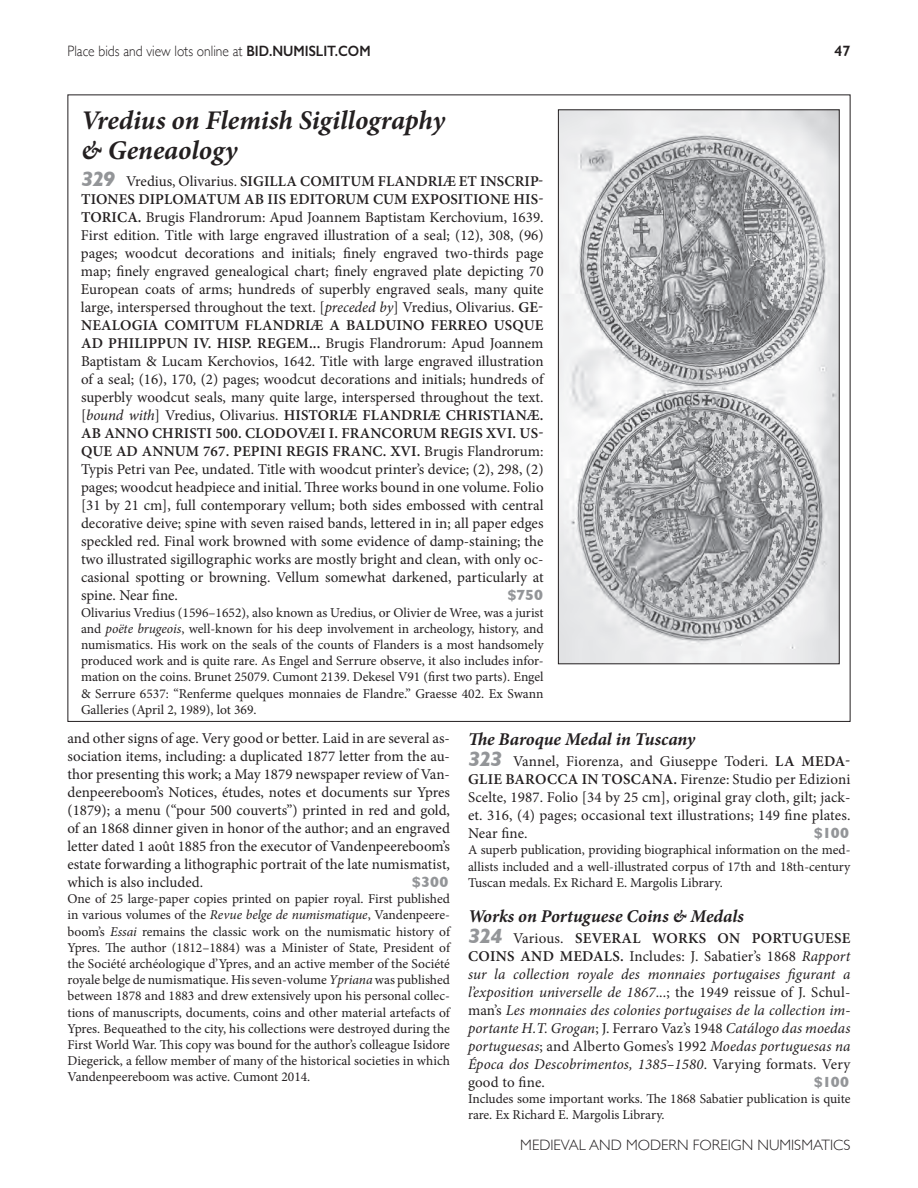
<style>
.page{position:relative;width:918px;height:1188px;background:#fff}
.page>*{position:absolute;margin:0;border:0;box-sizing:border-box;transform-origin:0 0}
.t1{font:italic 700 27px/30px "Minion Pro";letter-spacing:-.005em;color:#231f20}
.t2{font:italic 700 18px "Minion Pro";color:#231f20}
.t3{font:15px/18px "Minion Pro";color:#231f20;text-align:justify}
.t4{font:italic 15px/18px "Minion Pro";letter-spacing:.005em;color:#231f20;text-align:justify}
.t5{font:300 15px "Gill Sans";color:#231f20;scale:.9 1}
.t6{font:300 15px "Gill Sans";color:#231f20}
.t7{font:700 15px "Gill Sans";letter-spacing:.005em;color:#939598}
.t8{font:600 15px "Gill Sans";color:#231f20}
.t9{font:13.5px/16.2px "Minion Pro";color:#231f20;text-align:justify}
.s1{font-weight:600}
.s2{font-family:"Gill Sans";font-weight:700;font-style:italic;font-size:21px;color:#939598}
.s3{font-style:italic}
.s4{font-family:"Gill Sans";font-weight:700;font-size:21px;color:#939598}
.s5{font-style:normal}
.s6{font-weight:600;font-style:normal}
</style>
<div class="page">
<img style="left:560px;top:111px;width:278px;height:551px">
<div style="left:558px;top:109px;width:282px;height:555px;border:1px solid #231f20"></div>
<p class="t5" style="left:68px;top:39px;width:338px">Place bids and view lots online at <span class="s1">BID.NUMISLIT.COM</span></p>
<p class="t8" style="left:835px;top:42px;width:17px">47</p>
<h1 class="t1" style="left:81px;top:105px;width:366px">Vredius on Flemish Sigillography &amp; Geneaology</h1>
<p class="t3" style="left:81px;top:173px;width:464px"><span class="s2">329</span> Vredius, Olivarius. <span class="s1">SIGILLA COMITUM FLANDRIÆ ET INSCRIP-TIONES DIPLOMATUM AB IIS EDITORUM CUM EXPOSITIONE HIS-TORICA.</span> Brugis Flandrorum: Apud Joannem Baptistam Kerchovium, 1639.<br>First edition. Title with large engraved illustration of a seal; (12), 308, (96) pages; woodcut decorations and initials; finely engraved two-thirds page map; finely engraved genealogical chart; finely engraved plate depicting 70<br>European coats of arms; hundreds of superbly engraved seals, many quite large, interspersed throughout the text. [<span class="s3">preceded by</span>] Vredius, Olivarius. <span class="s1">GE-NEALOGIA COMITUM FLANDRIÆ A BALDUINO FERREO USQUE AD PHILIPPUN IV. HISP. REGEM...</span> Brugis Flandrorum: Apud Joannem Baptistam &amp; Lucam Kerchovios, 1642. Title with large engraved illustration of a seal; (16), 170, (2) pages; woodcut decorations and initials; hundreds of superbly woodcut seals, many quite large, interspersed throughout the text. [<span class="s3">bound with</span>] Vredius, Olivarius. <span class="s1">HISTORIÆ FLANDRIÆ CHRISTIANÆ.<br>AB ANNO CHRISTI 500. CLODOVÆI I. FRANCORUM REGIS XVI. US-QUE AD ANNUM 767. PEPINI REGIS FRANC. XVI.</span> Brugis Flandrorum:<br>Typis Petri van Pee, undated. Title with woodcut printer’s device; (2), 298, (2) pages; woodcut headpiece and initial. Three works bound in one volume. Folio [31 by 21 cm], full contemporary vellum; both sides embossed with central decorative deive; spine with seven raised bands, lettered in in; all paper edges speckled red. Final work browned with some evidence of damp-staining; the two illustrated sigillographic works are mostly bright and clean, with only oc&shy;casional spotting or browning. Vellum somewhat darkened, particularly at spine. Near fine.</p>
<p class="t7" style="left:507px;top:583px;width:37px">$750</p>
<p class="t9" style="left:81px;top:604px;width:464px">Olivarius Vredius (1596–1652), also known as Uredius, or Olivier de Wree, was a jurist and <span class="s3">poëte brugeois</span>, well-known for his deep involvement in archeology, history, and numismatics. His work on the seals of the counts of Flanders is a most handsomely produced work and is quite rare. As Engel and Serrure observe, it also includes infor&shy;mation on the coins. Brunet 25079. Cumont 2139. Dekesel V91 (first two parts). Engel &amp; Serrure 6537: “Renferme quelques monnaies de Flandre.” Graesse 402. Ex Swann Galleries (April 2, 1989), lot 369.</p>
<p class="t3" style="left:68px;top:729px;width:384px">and other signs of age. Very good or better. Laid in are several as&shy;sociation items, including: a duplicated 1877 letter from the au&shy;thor presenting this work; a May 1879 newspaper review of Van&shy;denpeereboom’s Notices, études, notes et documents sur Ypres (1879); a menu (“pour 500 couverts”) printed in red and gold, of an 1868 dinner given in honor of the author; and an engraved letter dated 1 août 1885 fron the executor of Vandenpeereboom’s estate forwarding a lithographic portrait of the late numismatist, which is also included.</p>
<p class="t7" style="left:412px;top:870px;width:38px">$300</p>
<p class="t9" style="left:68px;top:891px;width:384px">One of 25 large-paper copies printed on papier royal. First published in various volumes of the <span class="s3">Revue belge de numismatique</span>, Vandenpeere&shy;boom’s <span class="s3">Essai</span> remains the classic work on the numismatic history of Ypres. The author (1812–1884) was a Minister of State, President of the Société archéologique d’Ypres, and an active member of the Société royale belge de numismatique. His seven-volume <span class="s3">Ypriana</span> was published between 1878 and 1883 and drew extensively upon his personal collec&shy;tions of manuscripts, documents, coins and other material artefacts of Ypres. Bequeathed to the city, his collections were destroyed during the First World War. This copy was bound for the author’s colleague Isidore Diegerick, a fellow member of many of the historical societies in which Vandenpeereboom was active. Cumont 2014.</p>
<p class="t2" style="left:468px;top:727px;width:229px">The Baroque Medal in Tuscany</p>
<p class="t3" style="left:468px;top:752px;width:384px"><span class="s2">323</span> Vannel, Fiorenza, and Giuseppe Toderi. <span class="s1">LA MEDA-GLIE BAROCCA IN TOSCANA.</span> Firenze: Studio per Edizioni Scelte, 1987. Folio [34 by 25 cm], original gray cloth, gilt; jack&shy;et. 316, (4) pages; occasional text illustrations; 149 fine plates.<br>Near fine.</p>
<p class="t7" style="left:814px;top:821px;width:37px">$100</p>
<p class="t9" style="left:468px;top:842px;width:384px">A superb publication, providing biographical information on the med&shy;allists included and a well-illustrated corpus of 17th and 18th-century Tuscan medals. Ex Richard E. Margolis Library.</p>
<p class="t2" style="left:468px;top:903px;width:277px">Works on Portuguese Coins &amp; Medals</p>
<p class="t4" style="left:468px;top:929px;width:384px"><span class="s4">324</span> <span class="s5">Various.</span> <span class="s6">SEVERAL WORKS ON PORTUGUESE COINS AND MEDALS.</span> <span class="s5">Includes: J. Sabatier’s 1868</span> Rapport sur la collection royale des monnaies portugaises figurant a l’exposition universelle de 1867<span class="s5">...; the 1949 reissue of J. Schul&shy;man’s</span> Les monnaies des colonies portugaises de la collection im&shy;portante H.T. Grogan<span class="s5">; J. Ferraro Vaz’s 1948</span> Catálogo das moedas portuguesas<span class="s5">; and Alberto Gomes’s 1992</span> Moedas portuguesas na Época dos Descobrimentos, 1385–1580<span class="s5">. Varying formats. Very good to fine.</span></p>
<p class="t7" style="left:814px;top:1070px;width:37px">$100</p>
<p class="t9" style="left:468px;top:1091px;width:384px">Includes some important works. The 1868 Sabatier publication is quite rare. Ex Richard E. Margolis Library.</p>
<p class="t6" style="left:520px;top:1133px;width:332px">MEDIEVAL AND MODERN FOREIGN NUMISMATICS</p>
</div>
